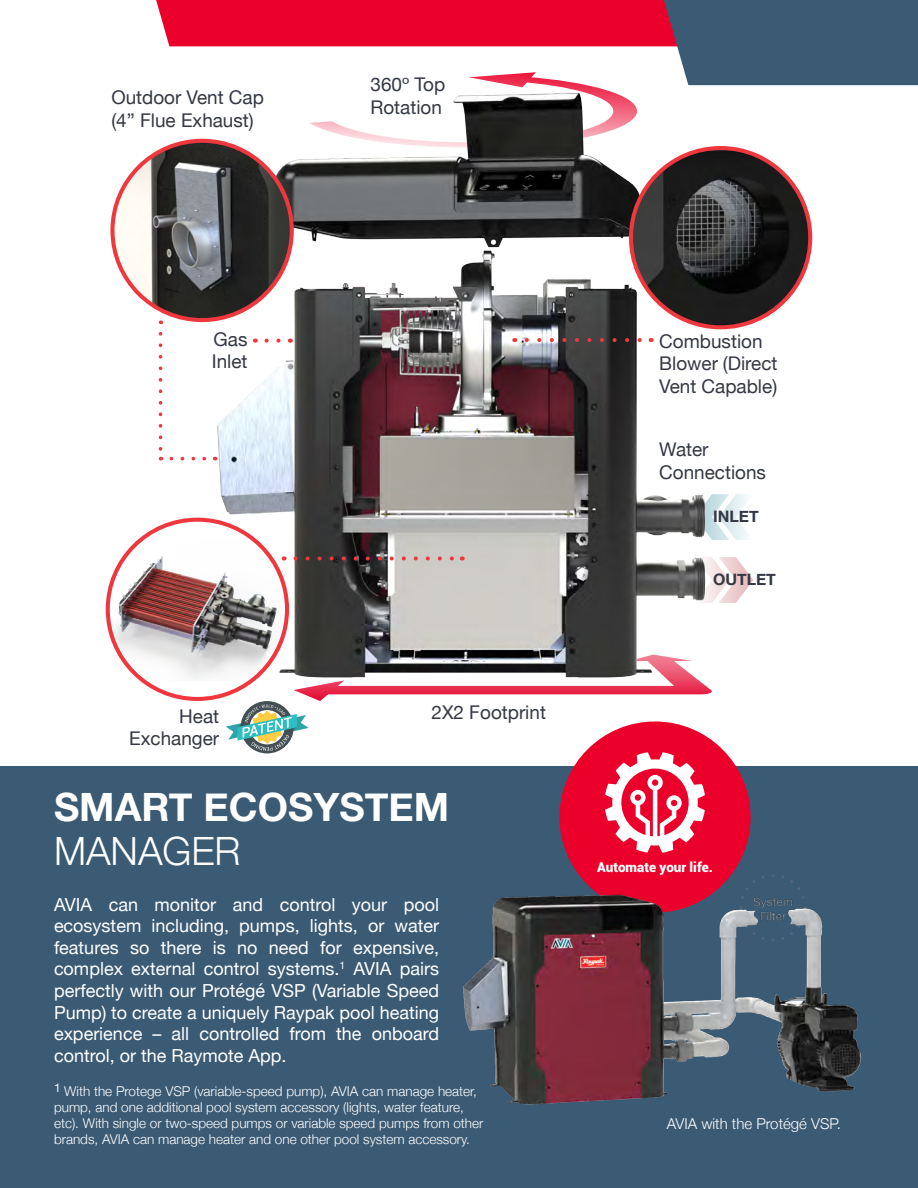
<style>
.page{position:relative;width:918px;height:1188px;background:#fff}
.page>*{position:absolute;margin:0;border:0;box-sizing:border-box;transform-origin:0 0}
.t1{font:700 39px "Helvetica Neue";color:#fff}
.t2{font:300 39px "Helvetica Neue";color:#fff}
.t3{font:18.9px/22.6px "Helvetica Neue";color:#343844}
.t4{font:18px/21.6px "Helvetica Neue";color:#fff;text-align:justify}
.t5{font:700 15.75px "Helvetica Neue";color:#343844}
.t6{font:300 15px "Helvetica Neue";color:#fff}
.t7{font:300 13.5px/16.2px "Helvetica Neue";color:#fff}
.t8{font:900 13.5px "Roboto";color:#fff}
</style>
<div class="page">
<div style="left:0;top:766px;width:918px;height:422px;background:#3b5a74"></div>
<div style="left:559px;top:721px;width:192px;height:192px;background:#ea002a;border-radius:50%"></div>
<img style="left:113px;top:148px;width:665px;height:553px">
<svg style="left:267px;top:339px;width:17px;height:4px"></svg>
<svg style="left:295px;top:556px;width:161px;height:5px"></svg>
<svg style="left:527px;top:338px;width:117px;height:4px"></svg>
<svg style="left:171px;top:457px;width:38px;height:3px"></svg>
<svg style="left:159px;top:334px;width:3px;height:126px"></svg>
<div style="left:108px;top:520px;width:179px;height:179px;background:#fff;border-radius:50%"></div>
<img style="left:108px;top:538px;width:179px;height:143px">
<div style="left:106px;top:518px;width:183px;height:183px;border:4px solid #ef373e;border-radius:50%"></div>
<img style="left:112px;top:141px;width:180px;height:179px;border-radius:90px">
<img style="left:631px;top:148px;width:179px;height:179px;border-radius:90px">
<div style="left:629px;top:146px;width:183px;height:183px;border:4px solid #ef373e;border-radius:50%"></div>
<svg style="left:226px;top:655px;width:488px;height:198px"></svg>
<svg style="left:156px;top:0;width:762px;height:148px"></svg>
<img style="left:462px;top:873px;width:400px;height:232px">
<p class="t3" style="left:111px;top:87px;width:154px">Outdoor Vent Cap (4” Flue Exhaust)</p>
<p class="t3" style="left:370px;top:74px;width:76px">360º Top<br>Rotation</p>
<p class="t3" style="left:212px;top:329px;width:37px">Gas<br>Inlet</p>
<p class="t3" style="left:129px;top:706px;width:91px;text-align:right">Heat<br>Exchanger</p>
<p class="t3" style="left:432px;top:702px;width:116px">2X2 Footprint</p>
<h1 class="t1" style="left:54px;top:776px;width:397px">SMART ECOSYSTEM</h1>
<h1 class="t2" style="left:54px;top:819px;width:188px">MANAGER</h1>
<p class="t4" style="left:54px;top:894px;width:387px">AVIA can monitor and control your pool ecosystem including, pumps, lights, or water features so there is no need for expensive, complex external control systems.<sup>1</sup> AVIA pairs perfectly with our Protégé VSP (Variable Speed Pump) to create a uniquely Raypak pool heating experience – all controlled from the onboard control, or the Raymote App.</p>
<p class="t7" style="left:54px;top:1082px;width:431px"><sup>1</sup> With the Protege VSP (variable-speed pump), AVIA can manage heater, pump, and one additional pool system accessory (lights, water feature, etc). With single or two-speed pumps or variable speed pumps from other brands, AVIA can manage heater and one other pool system accessory.</p>
<p class="t3" style="left:659px;top:331px;width:120px">Combustion<br>Blower (Direct<br>Vent Capable)</p>
<p class="t3" style="left:659px;top:439px;width:108px">Water<br>Connections</p>
<p class="t5" style="left:713px;top:504px;width:47px">INLET</p>
<p class="t5" style="left:713px;top:567px;width:64px">OUTLET</p>
<p class="t8" style="left:597px;top:858px;width:117px">Automate your life.</p>
<p class="t6" style="left:667px;top:1111px;width:175px">AVIA with the Protégé VSP.</p>
</div>
